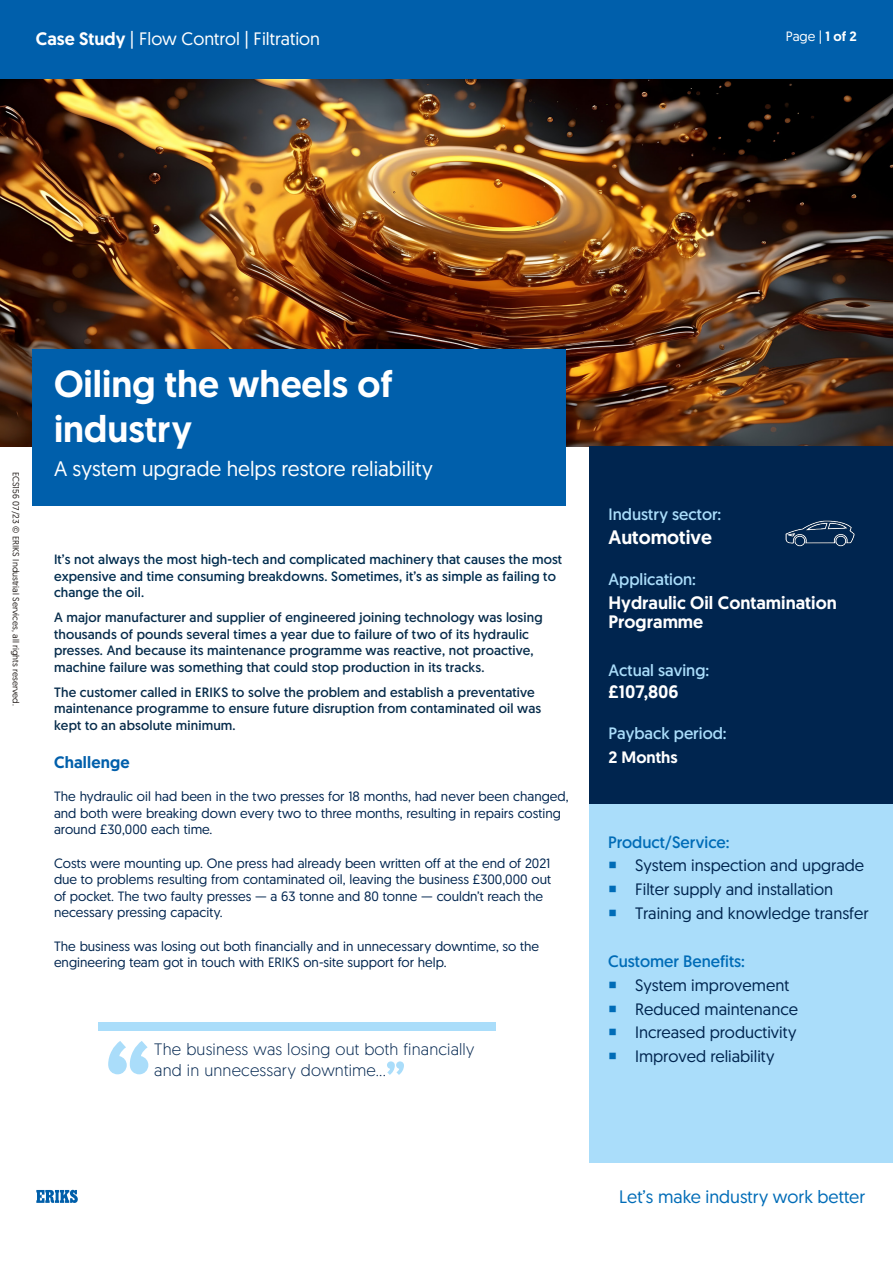
<style>
.page{position:relative;width:893px;height:1263px;background:#fff}
.page>*{position:absolute;margin:0;border:0;box-sizing:border-box;transform-origin:0 0}
.t1{font:500 37.5px/45px "Geomanist Word";color:#fff}
.t2{font:21px "Geomanist Word";color:#fff}
.t3{font:500 19.5px "Geomanist Word";color:#fff}
.t4{font:500 18px/19.6px "Geomanist Word";color:#fff}
.t5{font:18px "Geomanist Word";color:#fff}
.t6{font:18px "Geomanist Word";color:#006cb7}
.t7{font:16.5px "Geomanist Word";color:#00254f}
.Header_2_Blue{font:300 16.5px/21px "Geomanist Word";letter-spacing:.01em;color:#00254f}
.t8{font:16.5px "Geomanist Word";color:#aaddfa}
.t9{font:16.5px "Geomanist Word";color:#006cb7}
.Header_2_Blue-2{font:500 16.5px "Geomanist Word";letter-spacing:.01em;color:#005fab}
.t10{font:500 16.5px "Geomanist Word";color:#fff}
.Header_2_Blue-3{font:13.5px/16.5px "Geomanist Word";color:#00254f}
.t11{font:13.5px/16.5px "Geomanist Word";letter-spacing:.01em;color:#072c4b}
.t12{font:13.5px/16.5px "Geomanist Word";letter-spacing:.01em;color:#002c4e}
.t13{font:13.5px "Geomanist Word";color:#fff}
.t14{font:9px "Geomanist";color:#241e1b}
.s1{font-weight:500}
</style>
<div class="page">
<div style="left:0;top:0;width:893px;height:81px;background:#005fab"></div>
<img style="left:0;top:80px;width:893px;height:366px">
<div style="left:32px;top:350px;width:534px;height:156px;background:#005fab"></div>
<div style="left:589px;top:446px;width:304px;height:717px;background:#00254f"></div>
<div style="left:589px;top:805px;width:304px;height:358px;background:#aaddfa"></div>
<img style="left:785px;top:520px;width:70px;height:27px">
<svg style="left:36px;top:1190px;width:42px;height:13px"></svg>
<svg style="left:108px;top:1041px;width:40px;height:33px"></svg>
<svg style="left:387px;top:1061px;width:17px;height:14px"></svg>
<div style="left:98px;top:1022px;width:397px;height:8px;background:#aaddfa"></div>
<p class="t5" style="left:36px;top:27px;width:286px"><span class="s1">Case Study</span> | Flow Control | Filtration</p>
<p class="t13" style="left:786px;top:28px;width:73px">Page | <span class="s1">1 of 2</span></p>
<p class="t14" style="left:22px;top:472px;width:236px;rotate:90deg">ECS156 07/23 © ERIKS Industrial Services, all rights reserved.</p>
<p class="t1" style="left:54px;top:360px;width:340px">Oiling the wheels of industry</p>
<p class="t2" style="left:54px;top:455px;width:380px">A system upgrade helps restore reliability</p>
<p class="t12" style="left:54px;top:551px;width:510px">It’s not always the most high-tech and complicated machinery that causes the most expensive and time consuming breakdowns. Sometimes, it’s as simple as failing to change the oil.</p>
<p class="t11" style="left:54px;top:609px;width:490px">A major manufacturer and supplier of engineered joining technology was losing thousands of pounds several times a year due to failure of two of its hydraulic presses. And because its maintenance programme was reactive, not proactive, machine failure was something that could stop production in its tracks.</p>
<p class="t11" style="left:54px;top:684px;width:489px">The customer called in ERIKS to solve the problem and establish a preventative maintenance programme to ensure future disruption from contaminated oil was kept to an absolute minimum.</p>
<p class="Header_2_Blue-2" style="left:54px;top:751px;width:77px">Challenge</p>
<p class="Header_2_Blue-3" style="left:54px;top:788px;width:516px">The hydraulic oil had been in the two presses for 18 months, had never been changed, and both were breaking down every two to three months, resulting in repairs costing around £30,000 each time.</p>
<p class="Header_2_Blue-3" style="left:54px;top:854px;width:498px">Costs were mounting up. One press had already been written off at the end of 2021 due to problems resulting from contaminated oil, leaving the business £300,000 out of pocket. The two faulty presses — a 63 tonne and 80 tonne — couldn’t reach the necessary pressing capacity.</p>
<p class="Header_2_Blue-3" style="left:54px;top:937px;width:487px">The business was losing out both financially and in unnecessary downtime, so the engineering team got in touch with ERIKS on-site support for help.</p>
<p class="Header_2_Blue" style="left:154px;top:1038px;width:321px">The business was losing out both financially and in unnecessary downtime...</p>
<p class="t8" style="left:609px;top:504px;width:114px">Industry sector:</p>
<p class="t3" style="left:609px;top:524px;width:105px">Automotive</p>
<p class="t8" style="left:609px;top:568px;width:89px">Application:</p>
<p class="t4" style="left:609px;top:592px;width:230px">Hydraulic Oil Contamination<br>Programme</p>
<p class="t8" style="left:609px;top:659px;width:102px">Actual saving:</p>
<p class="t4" style="left:609px;top:682px;width:72px">£107,806</p>
<p class="t8" style="left:609px;top:723px;width:120px">Payback period:</p>
<p class="t10" style="left:609px;top:746px;width:71px">2 Months</p>
<p class="t9" style="left:608px;top:831px;width:123px">Product/Service:</p>
<p class="t7" style="left:635px;top:855px;width:231px">System inspection and upgrade</p>
<p class="t7" style="left:635px;top:879px;width:200px">Filter supply and installation</p>
<p class="t7" style="left:635px;top:903px;width:235px">Training and knowledge transfer</p>
<p class="t9" style="left:608px;top:950px;width:138px">Customer Benefits:</p>
<p class="t7" style="left:635px;top:974px;width:156px">System improvement</p>
<p class="t7" style="left:635px;top:998px;width:165px">Reduced maintenance</p>
<p class="t7" style="left:635px;top:1022px;width:163px">Increased productivity</p>
<p class="t7" style="left:635px;top:1046px;width:141px">Improved reliability</p>
<p class="t6" style="left:619px;top:1185px;width:248px">Let’s make industry work better</p>
</div>
